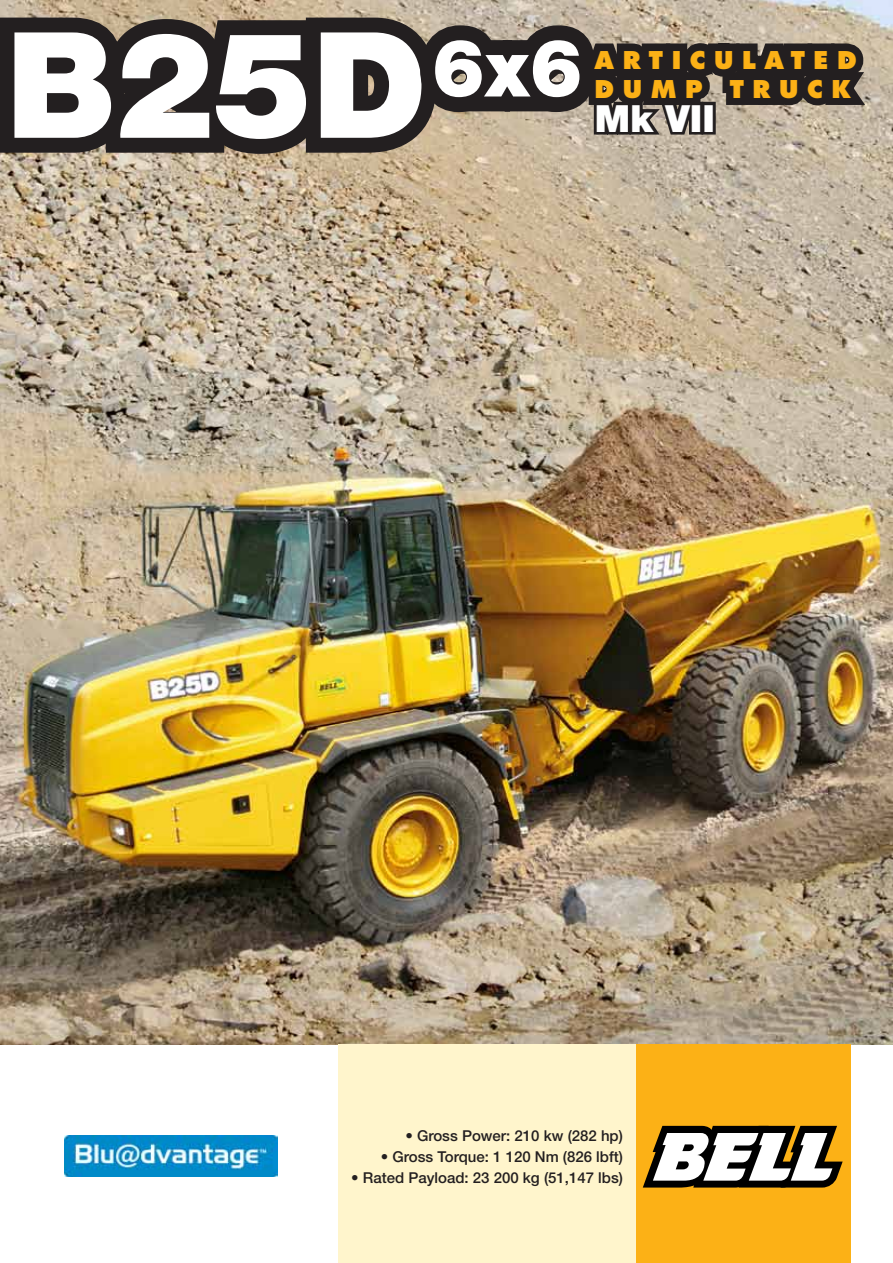
<style>
.page{position:relative;width:893px;height:1263px;background:#fff}
.page>*{position:absolute;margin:0;border:0;box-sizing:border-box;transform-origin:0 0}
.t1{font:900 147.45px "Helvetica Neue";color:#fff}
.t2{font:900 37.5px "Helvetica Neue";color:#fff}
.t3{font:800 23.85px/28.7px "Futura";letter-spacing:.36em;color:#fcb116}
.t4{font:500 15px "Helvetica Neue";color:#231f20}
</style>
<div class="page">
<img style="left:0;top:0;width:893px;height:1045px">
<hr style="left:0;top:0;width:1px;height:43px;background:#808285">
<div style="left:636px;top:1045px;width:214px;height:218px;background:#fcb116"></div>
<svg style="left:643px;top:1126px;width:200px;height:61px;background:#968e7c"></svg>
<div style="left:338px;top:1044px;width:298px;height:219px;background:#fff5cc"></div>
<svg style="left:0;top:3px;width:879px;height:166px;background:#665d54"></svg>
<div style="left:689px;top:102px;width:14px;height:33px;border:6px solid #231f20"></div>
<div style="left:701px;top:102px;width:15px;height:33px;border:6px solid #231f20"></div>
<img style="left:65px;top:1135px;width:212px;height:41px">
<h1 class="t1" style="left:6px;top:-3px;width:578px">B25D<sup>6x6</sup></h1>
<h3 class="t3" style="left:595px;top:46px;width:264px">ARTICULATED du</h3>
<h3 class="t3" style="left:651px;top:74px;width:201px">mp TRUCK</h3>
<h2 class="t2" style="left:595px;top:96px;width:122px">Mk VII</h2>
<p class="t4" style="left:405px;top:1126px;width:219px">• Gross Power: 210 kw (282 hp)</p>
<p class="t4" style="left:381px;top:1147px;width:244px">• Gross Torque: 1 120 Nm (826 lbft)</p>
<p class="t4" style="left:351px;top:1168px;width:273px">• Rated Payload: 23 200 kg (51,147 lbs)</p>
</div>
